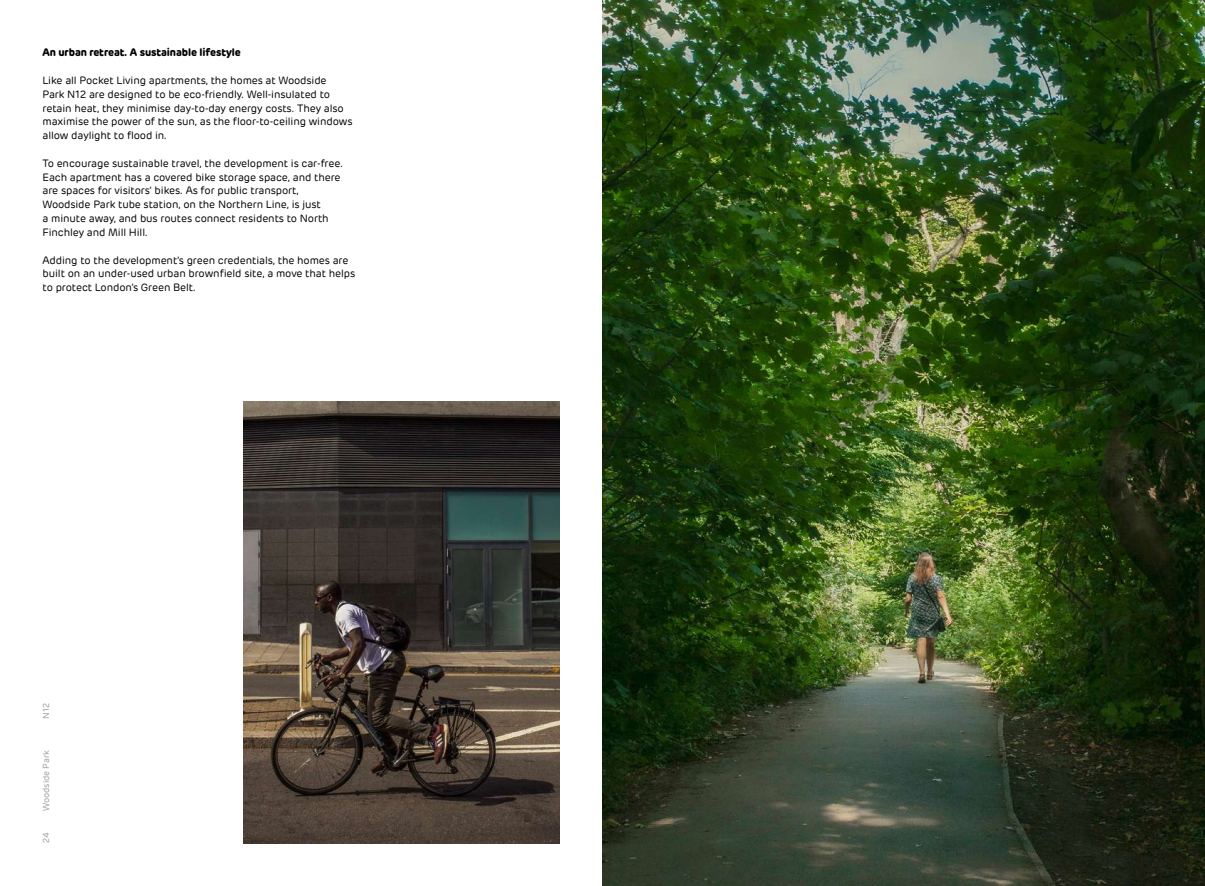
<style>
.page{position:relative;width:1205px;height:886px;background:#fff}
.page>*{position:absolute;margin:0;border:0;box-sizing:border-box;transform-origin:0 0}
.t1{font:10.62px/13.8px "Rubrik";letter-spacing:-.01em;color:#000}
.t2{font:700 10.62px "Rubrik";letter-spacing:-.01em;color:#000}
.t3{font:8.75px "Rubrik";letter-spacing:-.01em;color:#9d9d9c}
</style>
<div class="page">
<img style="left:602px;top:0;width:603px;height:886px">
<img style="left:243px;top:402px;width:317px;height:442px">
<p class="t2" style="left:43px;top:46px;width:200px">An urban retreat. A sustainable lifestyle</p>
<p class="t1" style="left:43px;top:74px;width:311px">Like all Pocket Living apartments, the homes at Woodside<br>Park N12 are designed to be eco-friendly. Well-insulated to retain heat, they minimise day-to-day energy costs. They also maximise the power of the sun, as the floor-to-ceiling windows allow daylight to flood in.</p>
<p class="t1" style="left:43px;top:156px;width:302px">To encourage sustainable travel, the development is car-free.<br>Each apartment has a covered bike storage space, and there are spaces for visitors’ bikes. As for public transport, Woodside Park tube station, on the Northern Line, is just<br>a minute away, and bus routes connect residents to North Finchley and Mill Hill.</p>
<p class="t1" style="left:43px;top:253px;width:314px">Adding to the development’s green credentials, the homes are built on an under-used urban brownfield site, a move that helps to protect London’s Green Belt.</p>
<p class="t3" style="left:41px;top:719px;width:17px;rotate:-90deg">N12</p>
<p class="t3" style="left:41px;top:810px;width:62px;rotate:-90deg">Woodside Park</p>
<p class="t3" style="left:41px;top:843px;width:12px;rotate:-90deg">24</p>
</div>
